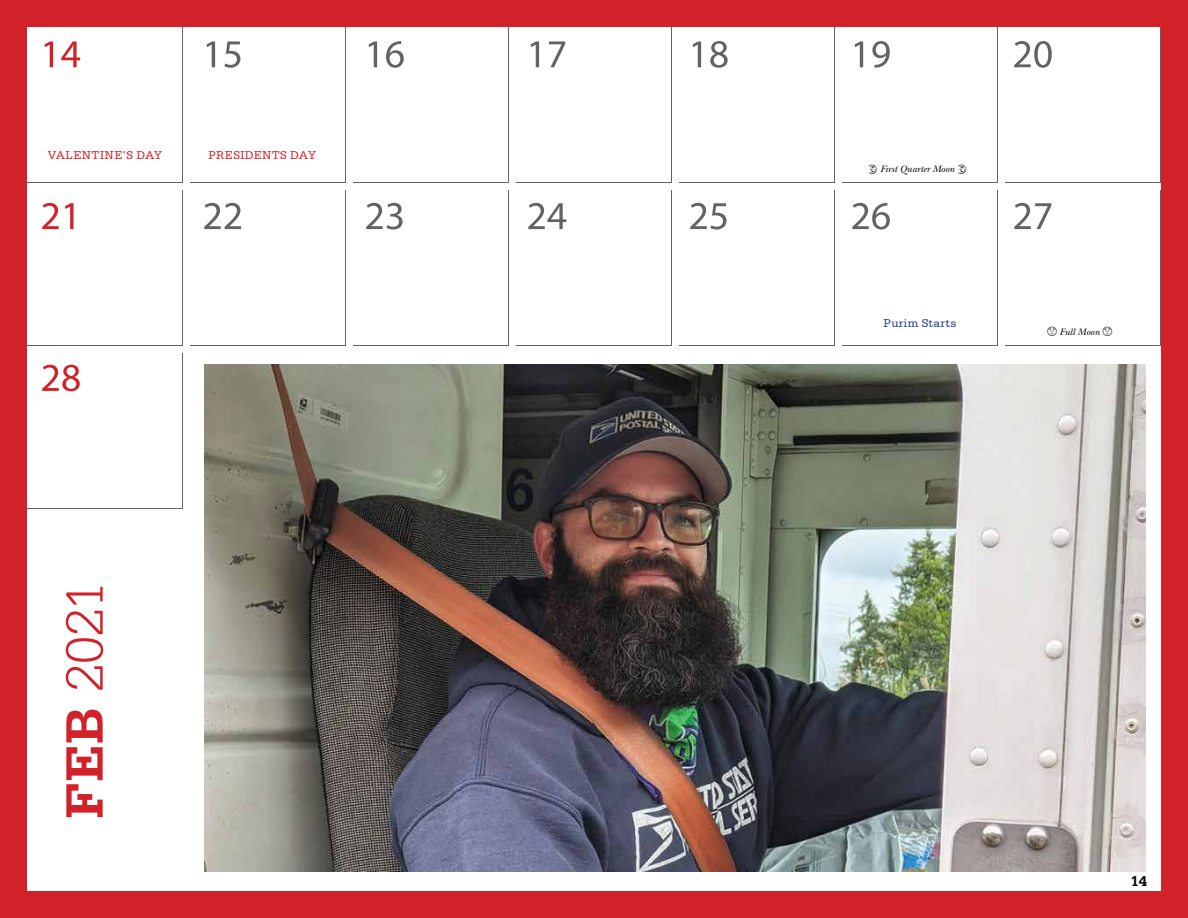
<style>
.page{position:relative;width:1188px;height:918px;background:#d12229}
.page>*{position:absolute;margin:0;border:0;box-sizing:border-box;transform-origin:0 0}
.t1{font:300 55.5px "Serifa Std";color:#d12229}
.t2{font:700 15px "Serifa Std";color:#000}
.t3{font:12px "Serifa Std";letter-spacing:.03em;color:#d12229}
.t4{font:12px "Serifa Std";letter-spacing:.025em;color:#24408e}
.t5{font:italic 9.75px "New Baskerville Std";color:#000}
.s1{font-weight:700}
</style>
<div class="page">
<div style="left:27px;top:27px;width:1134px;height:864px;background:#fff"></div>
<hr style="left:182px;top:353px;width:1px;height:156px;background:#636363">
<hr style="left:27px;top:508px;width:156px;height:1px;background:#636363">
<hr style="left:1160px;top:190px;width:1px;height:156px;background:#636363">
<hr style="left:1005px;top:345px;width:156px;height:1px;background:#636363">
<hr style="left:997px;top:190px;width:1px;height:156px;background:#636363">
<hr style="left:842px;top:345px;width:156px;height:1px;background:#636363">
<hr style="left:834px;top:190px;width:1px;height:156px;background:#636363">
<hr style="left:679px;top:345px;width:156px;height:1px;background:#636363">
<hr style="left:671px;top:190px;width:1px;height:156px;background:#636363">
<hr style="left:516px;top:345px;width:156px;height:1px;background:#636363">
<hr style="left:508px;top:190px;width:1px;height:156px;background:#636363">
<hr style="left:353px;top:345px;width:156px;height:1px;background:#636363">
<hr style="left:345px;top:190px;width:1px;height:156px;background:#636363">
<hr style="left:190px;top:345px;width:156px;height:1px;background:#636363">
<hr style="left:182px;top:190px;width:1px;height:156px;background:#636363">
<hr style="left:27px;top:345px;width:156px;height:1px;background:#636363">
<hr style="left:1160px;top:27px;width:1px;height:156px;background:#636363">
<hr style="left:1005px;top:182px;width:156px;height:1px;background:#636363">
<hr style="left:997px;top:27px;width:1px;height:156px;background:#636363">
<hr style="left:842px;top:182px;width:156px;height:1px;background:#636363">
<hr style="left:834px;top:27px;width:1px;height:156px;background:#636363">
<hr style="left:679px;top:182px;width:156px;height:1px;background:#636363">
<hr style="left:671px;top:27px;width:1px;height:156px;background:#636363">
<hr style="left:516px;top:182px;width:156px;height:1px;background:#636363">
<hr style="left:508px;top:27px;width:1px;height:156px;background:#636363">
<hr style="left:353px;top:182px;width:156px;height:1px;background:#636363">
<hr style="left:345px;top:27px;width:1px;height:156px;background:#636363">
<hr style="left:190px;top:182px;width:156px;height:1px;background:#636363">
<hr style="left:182px;top:27px;width:1px;height:156px;background:#636363">
<hr style="left:27px;top:182px;width:156px;height:1px;background:#636363">
<svg style="left:44px;top:41px;width:9px;height:26px"></svg>
<svg style="left:61px;top:41px;width:19px;height:26px"></svg>
<svg style="left:206px;top:41px;width:9px;height:26px"></svg>
<svg style="left:224px;top:41px;width:16px;height:27px"></svg>
<svg style="left:368px;top:41px;width:9px;height:26px"></svg>
<svg style="left:386px;top:41px;width:18px;height:27px"></svg>
<svg style="left:531px;top:41px;width:8px;height:26px"></svg>
<svg style="left:549px;top:41px;width:16px;height:26px"></svg>
<svg style="left:693px;top:41px;width:8px;height:26px"></svg>
<svg style="left:710px;top:41px;width:18px;height:27px"></svg>
<svg style="left:855px;top:41px;width:8px;height:26px"></svg>
<svg style="left:872px;top:41px;width:18px;height:27px"></svg>
<svg style="left:1014px;top:41px;width:38px;height:27px"></svg>
<svg style="left:42px;top:203px;width:17px;height:26px"></svg>
<svg style="left:65px;top:203px;width:9px;height:26px"></svg>
<svg style="left:204px;top:203px;width:37px;height:26px"></svg>
<svg style="left:366px;top:203px;width:37px;height:27px"></svg>
<svg style="left:528px;top:203px;width:38px;height:26px"></svg>
<svg style="left:690px;top:203px;width:37px;height:27px"></svg>
<svg style="left:852px;top:203px;width:38px;height:27px"></svg>
<svg style="left:1014px;top:203px;width:37px;height:26px"></svg>
<svg style="left:42px;top:365px;width:38px;height:26px"></svg>
<img style="left:205px;top:365px;width:941px;height:507px">
<p class="t3" style="left:48px;top:149px;width:116px">VALENTINE’S DAY</p>
<p class="t3" style="left:209px;top:149px;width:109px">PRESIDENTS DAY</p>
<h1 class="t1" style="left:54px;top:819px;width:240px;rotate:-90deg"><span class="s1">FEB</span> 2021</h1>
<p class="t5" style="left:868px;top:164px;width:101px">☽ First Quarter Moon ☽</p>
<p class="t4" style="left:884px;top:316px;width:74px">Purim Starts</p>
<p class="t5" style="left:1047px;top:326px;width:67px">• Full Moon •</p>
<h2 class="t2" style="left:1131px;top:872px;width:18px">14</h2>
</div>
